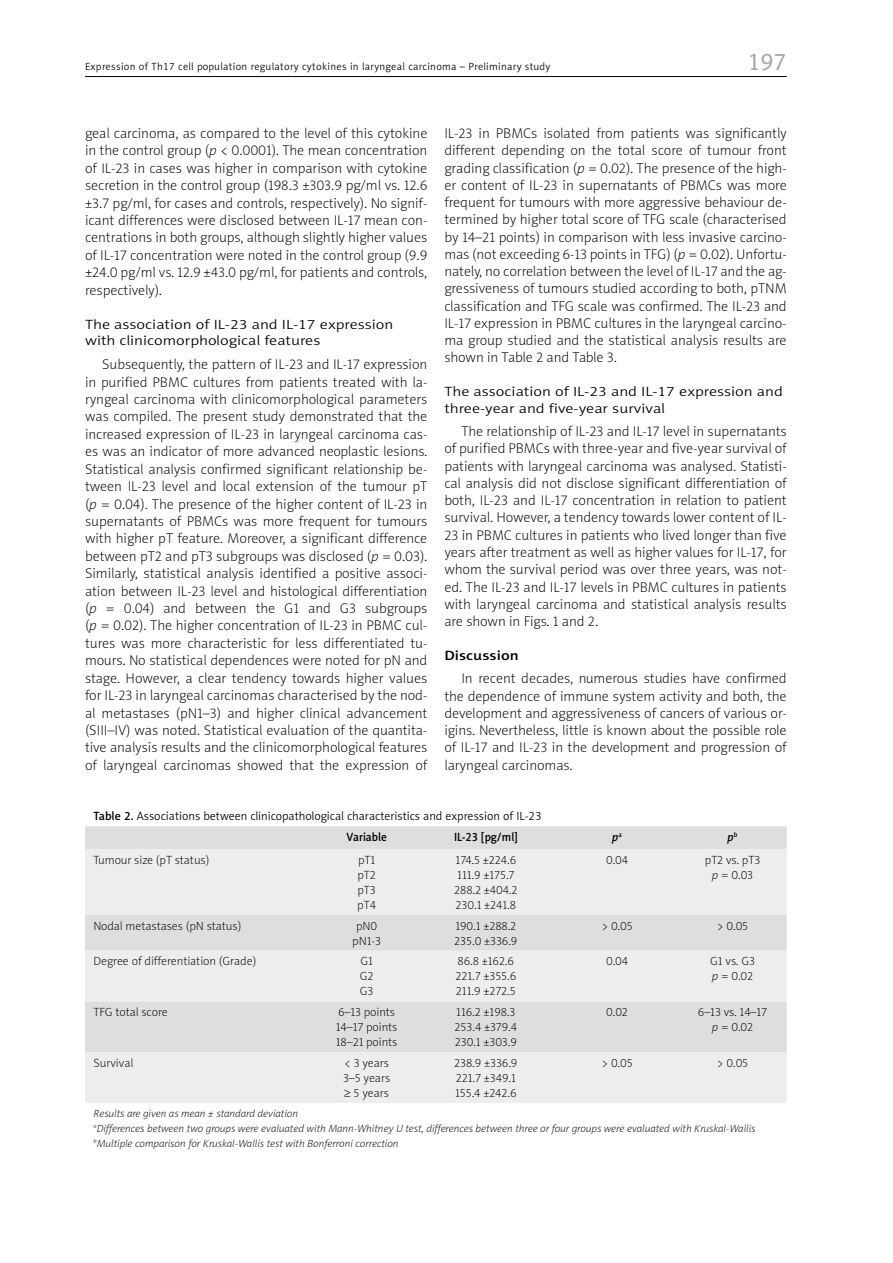
<style>
.page{position:relative;width:893px;height:1263px;background:#fff}
.page>*{position:absolute;margin:0;border:0;box-sizing:border-box;transform-origin:0 0}
.t1{font:24px "Naomi Sans EFN";color:#a8a8a7}
.t2{font:14.25px/17.4px "Naomi Sans EFN Thin";color:#000;text-align:justify}
.t3{font:13.5px/16.6px "Naomi Sans EFN Light";color:#000;scale:1.2 1}
.t4{font:13.5px "Naomi Sans EFN Medium";color:#000;scale:1.2 1}
.t5{font:12px/15px "Naomi Sans EFN Thin";color:#000}
.t6{font:12px "Naomi Sans EFN Light";color:#000}
.t7{font:12px "Naomi Sans EFN Medium";color:#000;scale:.95 1}
.t8{font:italic 12px "Naomi Sans EFN Medium";color:#000;scale:.95 1}
.t9{font:italic 10.5px/15px "Naomi Sans EFN Thin";color:#000}
.t10{font:10.5px "Naomi Sans EFN Light";letter-spacing:.03em;color:#000}
.s1{font-style:italic}
.s2{font-family:"Naomi Sans EFN Medium"}
</style>
<div class="page">
<hr style="left:85px;top:76px;width:702px;height:1px;background:#000">
<div style="left:85px;top:826px;width:702px;height:23px;background:#dedede"></div>
<svg style="left:85px;top:849px;width:702px;height:254px;background:#e7e7e7"></svg>
<p class="t10" style="left:85px;top:61px;width:467px">Expression of Th17 cell population regulatory cytokines in laryngeal carcinoma – Preliminary study</p>
<h1 class="t1" style="left:747px;top:47px;width:41px">197</h1>
<p class="t2" style="left:85px;top:125px;width:344px">geal carcinoma, as compared to the level of this cytokine in the control group (<span class="s1">p</span> &lt; 0.0001). The mean concentration of IL-23 in cases was higher in comparison with cytokine secretion in the control group (198.3 ±303.9 pg/ml vs. 12.6 ±3.7 pg/ml, for cases and controls, respectively). No signif&shy;icant differences were disclosed between IL-17 mean con&shy;centrations in both groups, although slightly higher values of IL-17 concentration were noted in the control group (9.9 ±24.0 pg/ml vs. 12.9 ±43.0 pg/ml, for patients and controls, respectively).</p>
<p class="t3" style="left:85px;top:316px;width:259px">The association of IL-23 and IL-17 expression with clinicomorphological features</p>
<p class="t2" style="left:85px;top:356px;width:344px;text-indent:17px">Subsequently, the pattern of IL-23 and IL-17 expression in purified PBMC cultures from patients treated with la&shy;ryngeal carcinoma with clinicomorphological parameters was compiled. The present study demonstrated that the increased expression of IL-23 in laryngeal carcinoma cas&shy;es was an indicator of more advanced neoplastic lesions.<br>Statistical analysis confirmed significant relationship be&shy;tween IL-23 level and local extension of the tumour pT (<span class="s1">p</span> = 0.04). The presence of the higher content of IL-23 in supernatants of PBMCs was more frequent for tumours with higher pT feature. Moreover, a significant difference between pT2 and pT3 subgroups was disclosed (<span class="s1">p</span> = 0.03).<br>Similarly, statistical analysis identified a positive associ&shy;ation between IL-23 level and histological differentiation (<span class="s1">p</span> = 0.04) and between the G1 and G3 subgroups (<span class="s1">p</span> = 0.02). The higher concentration of IL-23 in PBMC cul&shy;tures was more characteristic for less differentiated tu&shy;mours. No statistical dependences were noted for pN and stage. However, a clear tendency towards higher values for IL-23 in laryngeal carcinomas characterised by the nod&shy;al metastases (pN1–3) and higher clinical advancement (SIII–IV) was noted. Statistical evaluation of the quantita&shy;tive analysis results and the clinicomorphological features of laryngeal carcinomas showed that the expression of</p>
<p class="t2" style="left:444px;top:125px;width:344px">IL-23 in PBMCs isolated from patients was significantly different depending on the total score of tumour front grading classification (<span class="s1">p</span> = 0.02). The presence of the high&shy;er content of IL-23 in supernatants of PBMCs was more frequent for tumours with more aggressive behaviour de&shy;termined by higher total score of TFG scale (characterised by 14–21 points) in comparison with less invasive carcino&shy;mas (not exceeding 6-13 points in TFG) (<span class="s1">p</span> = 0.02). Unfortu&shy;nately, no correlation between the level of IL-17 and the ag&shy;gressiveness of tumours studied according to both, pTNM classification and TFG scale was confirmed. The IL-23 and IL-17 expression in PBMC cultures in the laryngeal carcino&shy;ma group studied and the statistical analysis results are shown in Table 2 and Table 3.</p>
<p class="t3" style="left:444px;top:383px;width:284px">The association of IL-23 and IL-17 expression and three-year and five-year survival</p>
<p class="t2" style="left:444px;top:423px;width:344px;text-indent:17px">The relationship of IL-23 and IL-17 level in supernatants of purified PBMCs with three-year and five-year survival of patients with laryngeal carcinoma was analysed. Statisti&shy;cal analysis did not disclose significant differentiation of both, IL-23 and IL-17 concentration in relation to patient survival. However, a tendency towards lower content of IL-23 in PBMC cultures in patients who lived longer than five years after treatment as well as higher values for IL-17, for whom the survival period was over three years, was not&shy;ed. The IL-23 and IL-17 levels in PBMC cultures in patients with laryngeal carcinoma and statistical analysis results are shown in Figs. 1 and 2.</p>
<p class="t4" style="left:444px;top:647px;width:64px">Discussion</p>
<p class="t2" style="left:444px;top:670px;width:344px;text-indent:17px">In recent decades, numerous studies have confirmed the dependence of immune system activity and both, the development and aggressiveness of cancers of various or&shy;igins. Nevertheless, little is known about the possible role of IL-17 and IL-23 in the development and progression of laryngeal carcinomas.</p>
<p class="t6" style="left:94px;top:809px;width:449px"><span class="s2">Table 2.</span> Associations between clinicopathological characteristics and expression of IL-23</p>
<p class="t7" style="left:346px;top:830px;width:44px">Variable</p>
<p class="t7" style="left:454px;top:830px;width:68px">IL-23 [pg/ml]</p>
<p class="t8" style="left:612px;top:830px;width:12px">p<sup>a</sup></p>
<p class="t8" style="left:728px;top:830px;width:12px">p<sup>b</sup></p>
<p class="t5" style="left:94px;top:852px;width:117px">Tumour size (pT status)</p>
<p class="t5" style="left:357px;top:852px;width:20px;text-align:justify">pT1 pT2 pT3 pT4</p>
<p class="t5" style="left:454px;top:852px;width:65px">174.5 ±224.6<br>111.9 ±175.7<br>288.2 ±404.2<br>230.1 ±241.8</p>
<p class="t5" style="left:606px;top:852px;width:24px">0.04</p>
<p class="t5" style="left:705px;top:852px;width:57px;text-align:center">pT2 vs. pT3 <span class="s1">p</span> = 0.03</p>
<p class="t5" style="left:94px;top:918px;width:149px">Nodal metastases (pN status)</p>
<p class="t5" style="left:352px;top:918px;width:30px;text-align:center">pN0 pN1-3</p>
<p class="t5" style="left:454px;top:918px;width:65px">190.1 ±288.2<br>235.0 ±336.9</p>
<p class="t5" style="left:601px;top:918px;width:33px">&gt; 0.05</p>
<p class="t5" style="left:717px;top:918px;width:33px">&gt; 0.05</p>
<p class="t5" style="left:94px;top:954px;width:164px">Degree of differentiation (Grade)</p>
<p class="t5" style="left:360px;top:954px;width:15px;text-align:justify">G1<br>G2<br>G3</p>
<p class="t5" style="left:455px;top:954px;width:62px">86.8 ±162.6<br>221.7 ±355.6<br>211.9 ±272.5</p>
<p class="t5" style="left:606px;top:954px;width:24px">0.04</p>
<p class="t5" style="left:710px;top:954px;width:46px">G1 vs. G3 <span class="s1">p</span> = 0.02</p>
<p class="t5" style="left:94px;top:1005px;width:76px">TFG total score</p>
<p class="t5" style="left:336px;top:1005px;width:63px">6–13 points<br>14–17 points<br>18–21 points</p>
<p class="t5" style="left:455px;top:1005px;width:64px">116.2 ±198.3<br>253.4 ±379.4<br>230.1 ±303.9</p>
<p class="t5" style="left:606px;top:1005px;width:23px">0.02</p>
<p class="t5" style="left:698px;top:1005px;width:71px;text-align:center">6–13 vs. 14–17 <span class="s1">p</span> = 0.02</p>
<p class="t5" style="left:93px;top:1055px;width:41px">Survival</p>
<p class="t5" style="left:343px;top:1055px;width:49px;text-align:justify">&lt; 3 years 3–5 years ≥ 5 years</p>
<p class="t5" style="left:454px;top:1055px;width:65px">238.9 ±336.9<br>221.7 ±349.1<br>155.4 ±242.6</p>
<p class="t5" style="left:601px;top:1055px;width:33px">&gt; 0.05</p>
<p class="t5" style="left:717px;top:1055px;width:33px">&gt; 0.05</p>
<p class="t9" style="left:94px;top:1106px;width:663px">Results are given as mean ± standard deviation<br><sup>a</sup>Differences between two groups were evaluated with Mann-Whitney U test, differences between three or four groups were evaluated with Kruskal-Wallis <sup>b</sup>Multiple comparison for Kruskal-Wallis test with Bonferroni correction</p>
</div>
